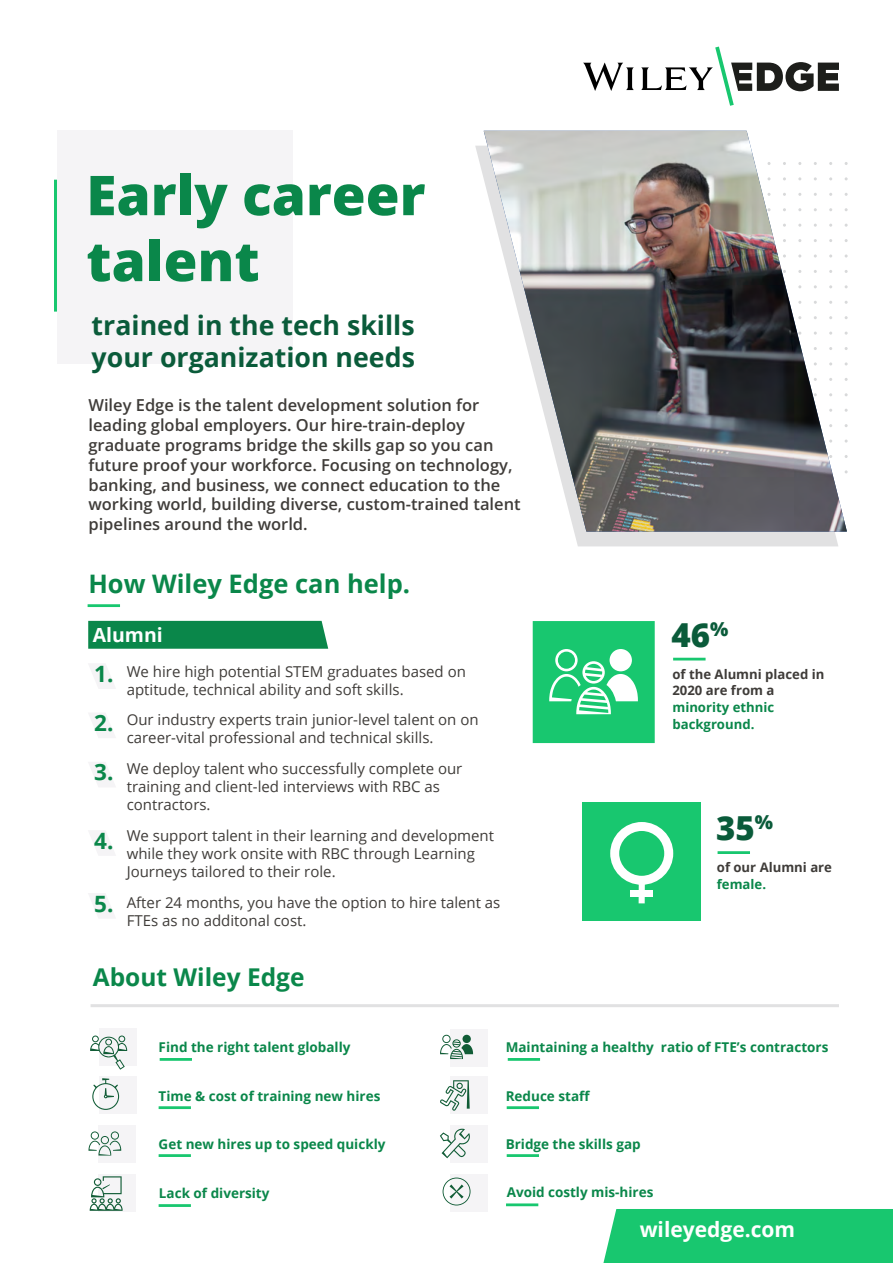
<style>
.page{position:relative;width:893px;height:1263px;background:#fff}
.page>*{position:absolute;margin:0;border:0;box-sizing:border-box;transform-origin:0 0}
.t1{font:800 54.9px/66px "Open Sans";color:#0a874a}
.t2{font:800 33px "Open Sans";color:#0a5b3a}
.t3{font:700 26.7px/32.1px "Open Sans";color:#0a5b3a}
.t4{font:700 25.5px "Open Sans";color:#0a874a}
.t5{font:700 24.45px "Open Sans";color:#0a874a}
.t6{font:700 22.5px/49.3px "Open Sans";color:#0a874a;text-align:justify}
.t7{font:700 21px "Open Sans";color:#fff}
.t8{font:700 19.5px "Open Sans";color:#fff}
.t9{font:600 16.5px/19.8px "Open Sans";color:#3f3c39}
.t10{font:15px/18px "Open Sans";color:#3f3c39}
.t11{font:700 13.5px "Open Sans";color:#0a874a}
.t12{font:700 13.2px/16.6px "Open Sans";color:#3f3c39}
.t13{font:700 13.2px/16.6px "Open Sans";color:#0a874a}
</style>
<div class="page">
<svg style="left:89px;top:664px;width:26px;height:25px"></svg>
<svg style="left:475px;top:146px;width:363px;height:400px"></svg>
<img style="left:484px;top:131px;width:363px;height:400px">
<div style="left:57px;top:131px;width:236px;height:233px;background:#f5f4f6"></div>
<svg style="left:757px;top:62px;width:57px;height:29px"></svg>
<svg style="left:818px;top:63px;width:21px;height:28px"></svg>
<svg style="left:583px;top:63px;width:130px;height:28px"></svg>
<svg style="left:715px;top:47px;width:37px;height:59px"></svg>
<hr style="left:54px;top:180px;width:3px;height:132px;background:#18c76f">
<div style="left:603px;top:1209px;width:290px;height:54px;background:#18c76f"></div>
<hr style="left:673px;top:658px;width:33px;height:2px;background:#18c76f">
<hr style="left:88px;top:604px;width:32px;height:3px;background:#18c76f">
<div style="left:88px;top:621px;width:240px;height:28px;background:#0a874a"></div>
<svg style="left:533px;top:621px;width:122px;height:122px;background:#38ce83"></svg>
<hr style="left:718px;top:851px;width:32px;height:3px;background:#18c76f">
<div style="left:581px;top:801px;width:119px;height:119px;background:#18c76f"></div>
<svg style="left:610px;top:822px;width:63px;height:63px"></svg>
<div style="left:639px;top:882px;width:6px;height:21px;background:#fff"></div>
<div style="left:631px;top:890px;width:22px;height:6px;background:#fff"></div>
<hr style="left:91px;top:1004px;width:748px;height:3px;background:#e1e1e2">
<div style="left:99px;top:1028px;width:37px;height:37px;background:#f5f4f6"></div>
<hr style="left:160px;top:1058px;width:32px;height:3px;background:#18c76f">
<svg style="left:90px;top:1035px;width:37px;height:35px"></svg>
<div style="left:450px;top:1174px;width:37px;height:37px;background:#f5f4f6"></div>
<svg style="left:443px;top:1177px;width:27px;height:28px"></svg>
<div style="left:99px;top:1077px;width:37px;height:37px;background:#f5f4f6"></div>
<svg style="left:92px;top:1078px;width:27px;height:32px"></svg>
<div style="left:450px;top:1029px;width:37px;height:37px;background:#f5f4f6"></div>
<svg style="left:440px;top:1035px;width:33px;height:24px"></svg>
<div style="left:450px;top:1077px;width:37px;height:37px;background:#f5f4f6"></div>
<svg style="left:440px;top:1080px;width:30px;height:31px"></svg>
<div style="left:98px;top:1125px;width:37px;height:37px;background:#f5f4f6"></div>
<svg style="left:88px;top:1131px;width:33px;height:24px"></svg>
<div style="left:98px;top:1174px;width:37px;height:37px;background:#f5f4f6"></div>
<svg style="left:90px;top:1176px;width:33px;height:35px"></svg>
<div style="left:450px;top:1125px;width:37px;height:37px;background:#f5f4f6"></div>
<svg style="left:440px;top:1128px;width:30px;height:30px"></svg>
<hr style="left:159px;top:1106px;width:32px;height:3px;background:#18c76f">
<hr style="left:159px;top:1154px;width:32px;height:3px;background:#18c76f">
<hr style="left:159px;top:1204px;width:32px;height:3px;background:#18c76f">
<hr style="left:508px;top:1058px;width:32px;height:3px;background:#18c76f">
<hr style="left:507px;top:1106px;width:32px;height:3px;background:#18c76f">
<hr style="left:507px;top:1154px;width:32px;height:3px;background:#18c76f">
<hr style="left:506px;top:1203px;width:32px;height:3px;background:#18c76f">
<svg style="left:89px;top:713px;width:26px;height:25px"></svg>
<svg style="left:89px;top:762px;width:26px;height:25px"></svg>
<svg style="left:89px;top:831px;width:26px;height:24px"></svg>
<svg style="left:88px;top:893px;width:27px;height:25px"></svg>
<h1 class="t1" style="left:86px;top:159px;width:341px">Early career talent</h1>
<h3 class="t3" style="left:92px;top:309px;width:325px">trained in the tech skills your organization needs</h3>
<p class="t9" style="left:88px;top:395px;width:434px">Wiley Edge is the talent development solution for leading global employers. Our hire-train-deploy graduate programs bridge the skills gap so you can future proof your workforce. Focusing on technology, banking, and business, we connect education to the working world, building diverse, custom-trained talent pipelines around the world.</p>
<h3 class="t4" style="left:88px;top:565px;width:323px">How Wiley Edge can help.</h3>
<h3 class="t8" style="left:93px;top:621px;width:72px">Alumni</h3>
<p class="t10" style="left:127px;top:662px;width:341px">We hire high potential STEM graduates based on aptitude, technical ability and soft skills.</p>
<p class="t10" style="left:127px;top:710px;width:353px">Our industry experts train junior-level talent on on career-vital professional and technical skills.</p>
<p class="t10" style="left:127px;top:759px;width:337px">We deploy talent who successfully complete our training and client-led interviews with RBC as contractors.</p>
<p class="t10" style="left:127px;top:826px;width:369px">We support talent in their learning and development while they work onsite with RBC through Learning<br>Journeys tailored to their role.</p>
<p class="t10" style="left:127px;top:893px;width:375px">After 24 months, you have the option to hire talent as<br>FTEs as no additonal cost.</p>
<h3 class="t6" style="left:94px;top:648px;width:21px">1.<br>2.<br>3.</h3>
<h3 class="t6" style="left:94px;top:815px;width:21px">4.</h3>
<h3 class="t6" style="left:94px;top:878px;width:21px">5.</h3>
<h3 class="t5" style="left:93px;top:960px;width:213px">About Wiley Edge</h3>
<h2 class="t2" style="left:672px;top:610px;width:58px">46<sup>%</sup></h2>
<p class="t12" style="left:672px;top:665px;width:153px">of the Alumni placed in<br>2020 are from a</p>
<p class="t13" style="left:672px;top:699px;width:103px">minority ethnic background.</p>
<h2 class="t2" style="left:716px;top:803px;width:58px">35<sup>%</sup></h2>
<p class="t12" style="left:717px;top:859px;width:117px">of our Alumni are</p>
<p class="t13" style="left:717px;top:875px;width:51px">female.</p>
<p class="t11" style="left:159px;top:1038px;width:193px">Find the right talent globally</p>
<p class="t11" style="left:159px;top:1086px;width:223px">Time &amp; cost of training new hires</p>
<p class="t11" style="left:159px;top:1135px;width:228px">Get new hires up to speed quickly</p>
<p class="t11" style="left:159px;top:1183px;width:112px">Lack of diversity</p>
<p class="t11" style="left:506px;top:1038px;width:324px">Maintaining a healthy ratio of FTE’s contractors</p>
<p class="t11" style="left:506px;top:1086px;width:86px">Reduce staff</p>
<p class="t11" style="left:506px;top:1135px;width:136px">Bridge the skills gap</p>
<p class="t11" style="left:507px;top:1182px;width:148px">Avoid costly mis-hires</p>
<h3 class="t7" style="left:640px;top:1214px;width:157px">wileyedge.com</h3>
</div>
